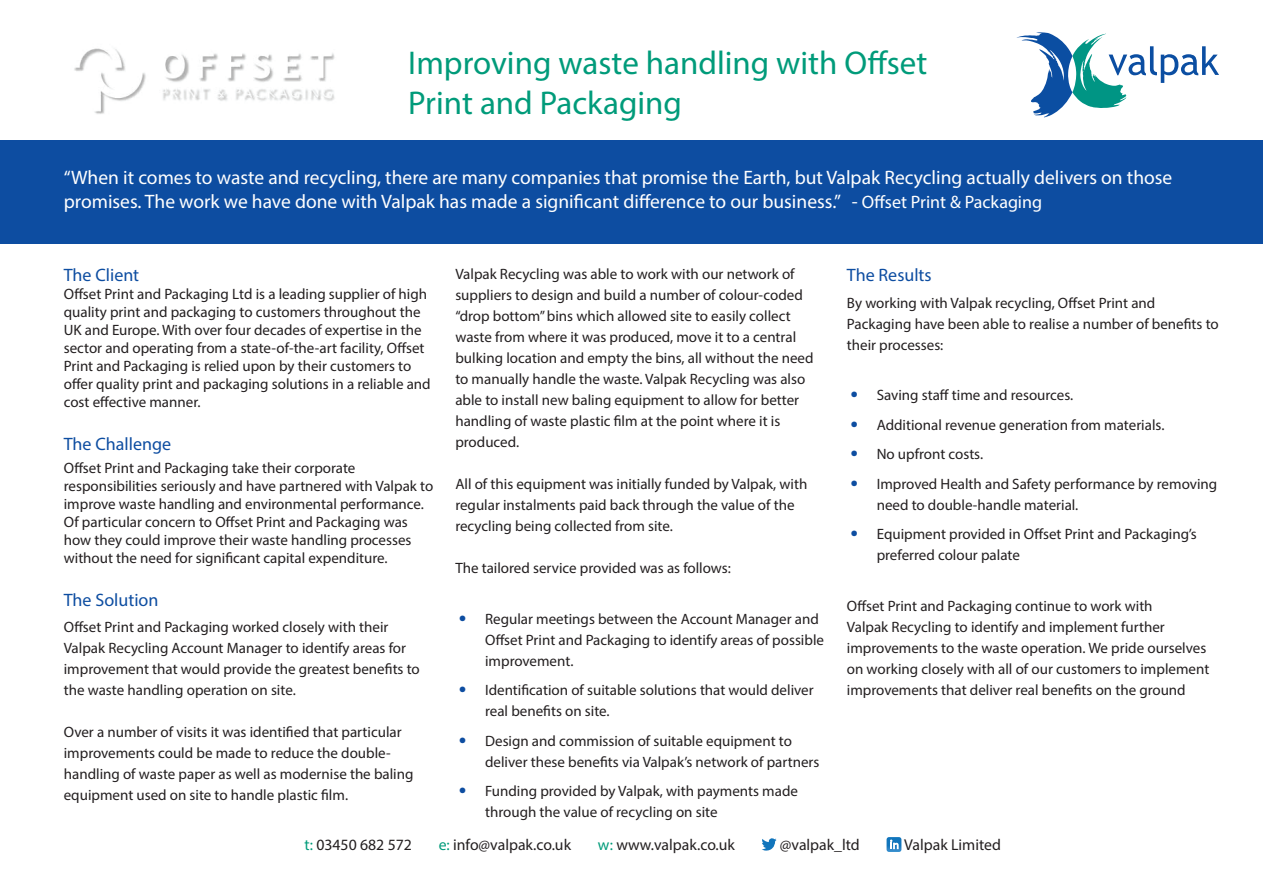
<style>
.page{position:relative;width:1263px;height:893px;background:#fff}
.page>*{position:absolute;margin:0;border:0;box-sizing:border-box;transform-origin:0 0}
.t1{font:33px/39.6px "Myriad Pro";color:#009b7a}
.t2{font:19.5px/23.4px "Myriad Pro";color:#fff}
.t3{font:18px "Myriad Pro";color:#0d4da1}
.t4{font:15.75px "Myriad Pro";color:#231f20}
.t5{font:15px/21px "Myriad Pro";color:#231f20}
.s1{font-size:18px}
.s2{font-family:"Calibri";font-size:18px;color:#0d4da1}
.s3{color:#009b7a}
</style>
<div class="page">
<div style="left:0;top:140px;width:1263px;height:104px;background:#0d4da1"></div>
<svg style="left:762px;top:838px;width:14px;height:13px"></svg>
<svg style="left:886px;top:837px;width:15px;height:15px"></svg>
<svg style="left:1017px;top:32px;width:202px;height:85px"></svg>
<img style="left:74px;top:48px;width:261px;height:66px">
<h1 class="t1" style="left:408px;top:43px;width:520px">Improving waste handling with Offset<br>Print and Packaging</h1>
<p class="t2" style="left:64px;top:166px;width:1110px">“When it comes to waste and recycling, there are many companies that promise the Earth, but Valpak Recycling actually delivers on those promises. The work we have done with Valpak has made a significant difference to our business.” - <span class="s1">Offset Print &amp; Packaging</span></p>
<p class="t3" style="left:64px;top:264px;width:77px">The Client</p>
<p class="t5" style="left:64px;top:285px;width:368px;line-height:18px">Offset Print and Packaging Ltd is a leading supplier of high quality print and packaging to customers throughout the UK and Europe. With over four decades of expertise in the sector and operating from a state-of-the-art facility, Offset Print and Packaging is relied upon by their customers to offer quality print and packaging solutions in a reliable and cost effective manner.</p>
<p class="t3" style="left:64px;top:433px;width:109px">The Challenge</p>
<p class="t5" style="left:64px;top:459px;width:371px;line-height:18px">Offset Print and Packaging take their corporate responsibilities seriously and have partnered with Valpak to improve waste handling and environmental performance.<br>Of particular concern to Offset Print and Packaging was how they could improve their waste handling processes without the need for significant capital expenditure.</p>
<p class="t3" style="left:64px;top:589px;width:96px">The Solution</p>
<p class="t5" style="left:64px;top:616px;width:358px">Offset Print and Packaging worked closely with their Valpak Recycling Account Manager to identify areas for improvement that would provide the greatest benefits to the waste handling operation on site.</p>
<p class="t5" style="left:64px;top:721px;width:351px">Over a number of visits it was identified that particular improvements could be made to reduce the double&shy;handling of waste paper as well as modernise the baling equipment used on site to handle plastic film.</p>
<p class="t5" style="left:455px;top:263px;width:360px">Valpak Recycling was able to work with our network of suppliers to design and build a number of colour-coded “drop bottom” bins which allowed site to easily collect waste from where it was produced, move it to a central bulking location and empty the bins, all without the need to manually handle the waste. Valpak Recycling was also able to install new baling equipment to allow for better handling of waste plastic film at the point where it is produced.</p>
<p class="t5" style="left:455px;top:473px;width:354px">All of this equipment was initially funded by Valpak, with regular instalments paid back through the value of the recycling being collected from site.</p>
<p class="t5" style="left:455px;top:557px;width:277px">The tailored service provided was as follows:</p>
<p class="t5" style="left:485px;top:608px;width:340px;text-indent:-27px"><span class="s2">•</span> Regular meetings between the Account Manager and<br>Offset Print and Packaging to identify areas of possible improvement.</p>
<p class="t5" style="left:485px;top:679px;width:330px;text-indent:-27px"><span class="s2">•</span> Identification of suitable solutions that would deliver real benefits on site.</p>
<p class="t5" style="left:485px;top:730px;width:336px;text-indent:-27px"><span class="s2">•</span> Design and commission of suitable equipment to deliver these benefits via Valpak’s network of partners</p>
<p class="t5" style="left:485px;top:780px;width:314px;text-indent:-27px"><span class="s2">•</span> Funding provided by Valpak, with payments made through the value of recycling on site</p>
<p class="t3" style="left:847px;top:264px;width:86px">The Results</p>
<p class="t5" style="left:847px;top:292px;width:373px">By working with Valpak recycling, Offset Print and<br>Packaging have been able to realise a number of benefits to their processes:</p>
<p class="t5" style="left:850px;top:384px;width:225px"><span class="s2">•</span> Saving staff time and resources.</p>
<p class="t5" style="left:850px;top:414px;width:316px"><span class="s2">•</span> Additional revenue generation from materials.</p>
<p class="t5" style="left:850px;top:443px;width:135px"><span class="s2">•</span> No upfront costs.</p>
<p class="t5" style="left:877px;top:473px;width:342px;text-indent:-27px"><span class="s2">•</span> Improved Health and Safety performance by removing need to double-handle material.</p>
<p class="t5" style="left:877px;top:523px;width:322px;text-indent:-27px"><span class="s2">•</span> Equipment provided in Offset Print and Packaging’s preferred colour palate</p>
<p class="t5" style="left:847px;top:595px;width:364px">Offset Print and Packaging continue to work with<br>Valpak Recycling to identify and implement further improvements to the waste operation. We pride ourselves on working closely with all of our customers to implement improvements that deliver real benefits on the ground</p>
<p class="t4" style="left:305px;top:835px;width:109px"><span class="s3">t:</span> 03450 682 572</p>
<p class="t4" style="left:439px;top:835px;width:134px"><span class="s3">e:</span> info@valpak.co.uk</p>
<p class="t4" style="left:598px;top:835px;width:139px"><span class="s3">w:</span> www.valpak.co.uk</p>
<p class="t4" style="left:780px;top:835px;width:81px">@valpak_ltd</p>
<p class="t4" style="left:904px;top:835px;width:98px">Valpak Limited</p>
</div>
